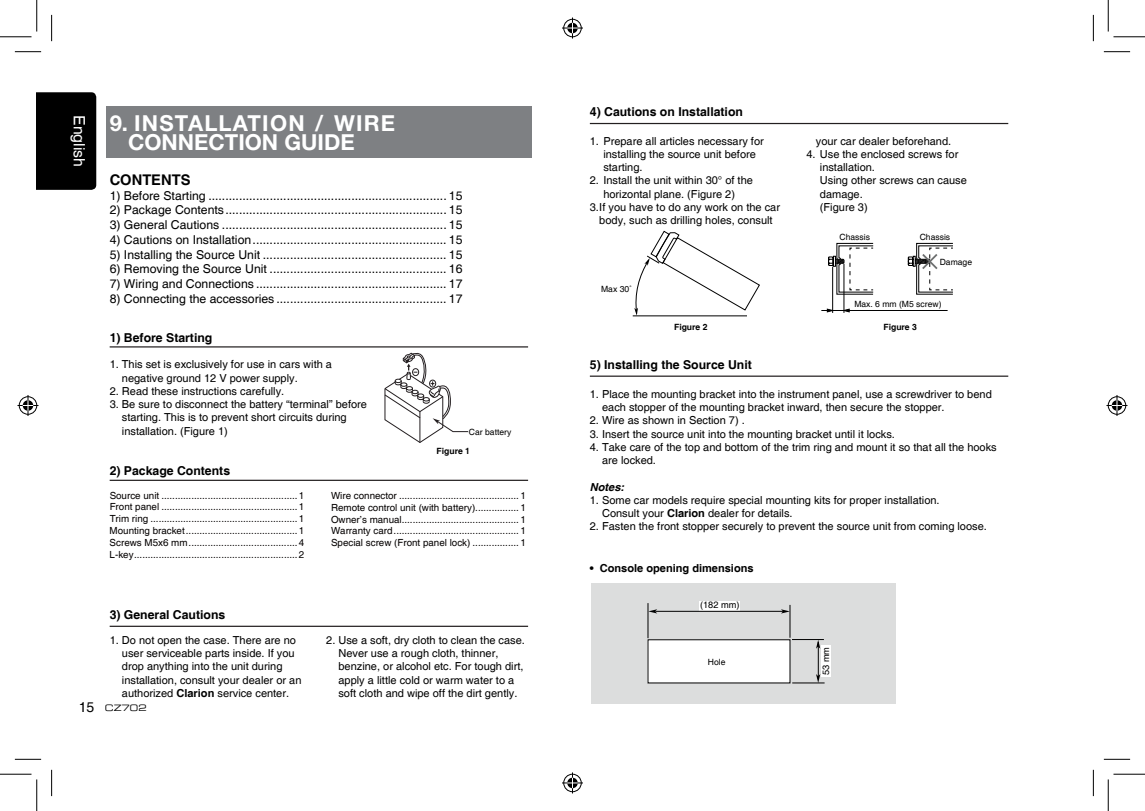
<style>
.page{position:relative;width:1145px;height:811px;background:#fff}
.page>*{position:absolute;margin:0;border:0;box-sizing:border-box;transform-origin:0 0}
.t1{font:700 22.05px/19.2px "Helvetica Neue";color:#fff}
.t2{font:15.75px "Helvetica";color:#fff}
.t3{font:700 14.7px "Helvetica";color:#000}
.t4{font:12.25px "Helvetica";color:#000}
.t5{font:700 12.25px "Helvetica";color:#000}
.t6{font:11.03px/13.3px "Helvetica";color:#000}
.t7{font:700 11.03px "Helvetica";color:#000}
.t8{font:italic 700 11.03px "Helvetica";color:#000}
.t9{font:9.8px/11.7px "Helvetica";color:#040000;text-align:justify}
.t10{font:9.28px "Helvetica";color:#000}
.t11{font:8.75px "Eurostile Extended Two";color:#000}
.t12{font:8.58px "Helvetica";color:#000}
.t13{font:700 8.58px "Helvetica";color:#000}
.s1{font-weight:700}
.s2{font-family:"Helvetica";font-size:14px}
.s3{font-style:inherit}
</style>
<div class="page">
<div style="left:37px;top:92px;width:59px;height:98px;background:#000"></div>
<div style="left:106px;top:106px;width:426px;height:52px;background:#7e8083"></div>
<hr style="left:110px;top:346px;width:418px;height:1px;background:#231f20">
<hr style="left:110px;top:479px;width:418px;height:1px;background:#231f20">
<hr style="left:110px;top:625px;width:418px;height:1px;background:#231f20">
<svg style="left:384px;top:352px;width:85px;height:91px"></svg>
<hr style="left:590px;top:123px;width:418px;height:1px;background:#231f20">
<hr style="left:590px;top:375px;width:418px;height:1px;background:#231f20">
<div style="left:591px;top:583px;width:305px;height:120px;background:#dcdddd"></div>
<div style="left:648px;top:639px;width:142px;height:43px;background:#fff"></div>
<hr style="left:792px;top:682px;width:33px;height:1px;background:#000">
<hr style="left:792px;top:639px;width:32px;height:1px;background:#000">
<hr style="left:790px;top:604px;width:1px;height:33px;background:#000">
<hr style="left:648px;top:602px;width:1px;height:36px;background:#000">
<div style="left:699px;top:600px;width:41px;height:10px;background:#fff"></div>
<div style="left:822px;top:645px;width:9px;height:31px;background:#fff"></div>
<hr style="left:818px;top:641px;width:1px;height:37px;background:#000">
<hr style="left:655px;top:610px;width:129px;height:1px;background:#000">
<svg style="left:648px;top:609px;width:9px;height:4px"></svg>
<svg style="left:781px;top:609px;width:9px;height:4px"></svg>
<svg style="left:816px;top:640px;width:4px;height:8px"></svg>
<svg style="left:816px;top:673px;width:4px;height:9px"></svg>
<svg style="left:828px;top:242px;width:46px;height:53px"></svg>
<hr style="left:821px;top:310px;width:127px;height:1px;background:#000">
<hr style="left:844px;top:263px;width:1px;height:50px;background:#000">
<hr style="left:832px;top:266px;width:1px;height:47px;background:#000">
<svg style="left:826px;top:308px;width:8px;height:4px"></svg>
<svg style="left:843px;top:308px;width:7px;height:4px"></svg>
<svg style="left:907px;top:242px;width:46px;height:53px"></svg>
<svg style="left:632px;top:230px;width:128px;height:86px"></svg>
<svg style="left:15px;top:51px;width:26px;height:1px"></svg>
<svg style="left:1104px;top:51px;width:26px;height:1px"></svg>
<svg style="left:15px;top:758px;width:26px;height:1px"></svg>
<svg style="left:1104px;top:758px;width:26px;height:1px"></svg>
<svg style="left:51px;top:15px;width:1px;height:26px"></svg>
<svg style="left:51px;top:769px;width:1px;height:26px"></svg>
<svg style="left:1093px;top:15px;width:1px;height:26px"></svg>
<svg style="left:1093px;top:769px;width:1px;height:26px"></svg>
<hr style="left:0;top:36px;width:32px;height:1px;background:#000">
<hr style="left:1113px;top:36px;width:32px;height:1px;background:#000">
<hr style="left:0;top:773px;width:32px;height:1px;background:#000">
<hr style="left:1113px;top:773px;width:32px;height:1px;background:#000">
<hr style="left:36px;top:0;width:1px;height:32px;background:#000">
<hr style="left:36px;top:779px;width:1px;height:31px;background:#000">
<hr style="left:1108px;top:0;width:1px;height:32px;background:#000">
<hr style="left:1108px;top:779px;width:1px;height:31px;background:#000">
<svg style="left:562px;top:18px;width:21px;height:21px"></svg>
<svg style="left:562px;top:772px;width:21px;height:21px"></svg>
<svg style="left:18px;top:395px;width:21px;height:21px"></svg>
<svg style="left:1106px;top:395px;width:21px;height:21px"></svg>
<h2 class="t2" style="left:89px;top:115px;width:53px;rotate:90deg">English</h2>
<h1 class="t1" style="left:128px;top:112px;width:269px;text-indent:-18px">9. INSTALLATION / WIRE<br>CONNECTION GUIDE</h1>
<h3 class="t3" style="left:110px;top:171px;width:82px">CONTENTS</h3>
<p class="t4" style="left:110px;top:188px;width:354px">1) Before Starting ...................................................................... 15</p>
<p class="t4" style="left:110px;top:203px;width:354px">2) Package Contents................................................................. 15</p>
<p class="t4" style="left:110px;top:218px;width:354px">3) General Cautions .................................................................. 15</p>
<p class="t4" style="left:110px;top:232px;width:354px">4) Cautions on Installation......................................................... 15</p>
<p class="t4" style="left:110px;top:247px;width:354px">5) Installing the Source Unit ...................................................... 15</p>
<p class="t4" style="left:110px;top:262px;width:354px">6) Removing the Source Unit .................................................... 16</p>
<p class="t4" style="left:110px;top:276px;width:354px">7) Wiring and Connections ........................................................ 17</p>
<p class="t4" style="left:110px;top:291px;width:354px">8) Connecting the accessories .................................................. 17</p>
<p class="t5" style="left:110px;top:330px;width:104px">1) Before Starting</p>
<p class="t6" style="left:122px;top:358px;width:212px;text-indent:-12px">1. This set is exclusively for use in cars with a negative ground 12 V power supply.</p>
<p class="t6" style="left:110px;top:384px;width:176px">2. Read these instructions carefully.</p>
<p class="t6" style="left:122px;top:398px;width:247px;text-indent:-12px">3. Be sure to disconnect the battery “terminal” before starting. This is to prevent short circuits during installation. (Figure 1)</p>
<p class="t5" style="left:110px;top:463px;width:122px">2) Package Contents</p>
<p class="t12" style="left:469px;top:426px;width:44px">Car battery</p>
<p class="t13" style="left:437px;top:445px;width:35px">Figure 1</p>
<p class="t9" style="left:110px;top:489px;width:196px">Source unit .................................................. 1<br>Front panel .................................................. 1<br>Trim ring ...................................................... 1<br>Mounting bracket......................................... 1<br>Screws M5x6 mm........................................ 4</p>
<p class="t9" style="left:331px;top:490px;width:196px">Wire connector ............................................ 1<br>Remote control unit (with battery)................ 1<br>Owner’s manual........................................... 1<br>Warranty card.............................................. 1<br>Special screw (Front panel lock) ................. 1</p>
<p class="t5" style="left:110px;top:607px;width:117px">3) General Cautions</p>
<p class="t6" style="left:122px;top:633px;width:181px;text-indent:-12px">1. Do not open the case. There are no user serviceable parts inside. If you drop anything into the unit during installation, consult your dealer or an authorized <span class="s1">Clarion</span> service center.</p>
<p class="t6" style="left:338px;top:633px;width:188px;text-indent:-12px">2. Use a soft, dry cloth to clean the case.<br>Never use a rough cloth, thinner, benzine, or alcohol etc. For tough dirt, apply a little cold or warm water to a soft cloth and wipe off the dirt gently.</p>
<p class="t11" style="left:79px;top:701px;width:70px"><span class="s2">15</span> CZ702</p>
<p class="t5" style="left:590px;top:104px;width:155px">4) Cautions on Installation</p>
<p class="t6" style="left:603px;top:134px;width:162px;text-indent:-13px">1. Prepare all articles necessary for installing the source unit before starting.</p>
<p class="t6" style="left:590px;top:174px;width:165px">2. Install the unit within 30° of the</p>
<p class="t6" style="left:603px;top:187px;width:133px">horizontal plane. (Figure 2)</p>
<p class="t6" style="left:590px;top:201px;width:192px">3.If you have to do any work on the car</p>
<p class="t6" style="left:599px;top:214px;width:175px">body, such as drilling holes, consult</p>
<p class="t12" style="left:601px;top:283px;width:32px">Max 30<span class="s3">˚</span></p>
<p class="t6" style="left:816px;top:134px;width:137px">your car dealer beforehand.</p>
<p class="t6" style="left:820px;top:148px;width:149px;text-indent:-13px">4. Use the enclosed screws for installation.<br>Using other screws can cause damage.<br>(Figure 3)</p>
<p class="t12" style="left:840px;top:232px;width:32px">Chassis</p>
<p class="t12" style="left:920px;top:232px;width:32px">Chassis</p>
<p class="t12" style="left:940px;top:257px;width:34px">Damage</p>
<p class="t12" style="left:854px;top:299px;width:89px">Max. 6 mm (M5 screw)</p>
<p class="t13" style="left:674px;top:321px;width:35px">Figure 2</p>
<p class="t13" style="left:883px;top:321px;width:35px">Figure 3</p>
<p class="t5" style="left:590px;top:357px;width:164px">5) Installing the Source Unit</p>
<p class="t6" style="left:602px;top:387px;width:391px;text-indent:-12px">1. Place the mounting bracket into the instrument panel, use a screwdriver to bend each stopper of the mounting bracket inward, then secure the stopper.</p>
<p class="t6" style="left:590px;top:414px;width:157px">2. Wire as shown in Section 7) .</p>
<p class="t6" style="left:590px;top:427px;width:307px">3. Insert the source unit into the mounting bracket until it locks.</p>
<p class="t6" style="left:602px;top:440px;width:396px;text-indent:-12px">4. Take care of the top and bottom of the trim ring and mount it so that all the hooks are locked.</p>
<p class="t8" style="left:590px;top:480px;width:36px">Notes:</p>
<p class="t6" style="left:602px;top:493px;width:339px;text-indent:-12px">1. Some car models require special mounting kits for proper installation.<br>Consult your <span class="s1">Clarion</span> dealer for details.</p>
<p class="t6" style="left:590px;top:520px;width:399px">2. Fasten the front stopper securely to prevent the source unit from coming loose.</p>
<p class="t7" style="left:590px;top:561px;width:165px">• Console opening dimensions</p>
<p class="t10" style="left:700px;top:599px;width:41px">(182 mm)</p>
<p class="t10" style="left:820px;top:675px;width:30px;rotate:-90deg">53 mm</p>
<p class="t12" style="left:708px;top:656px;width:19px">Hole</p>
</div>
